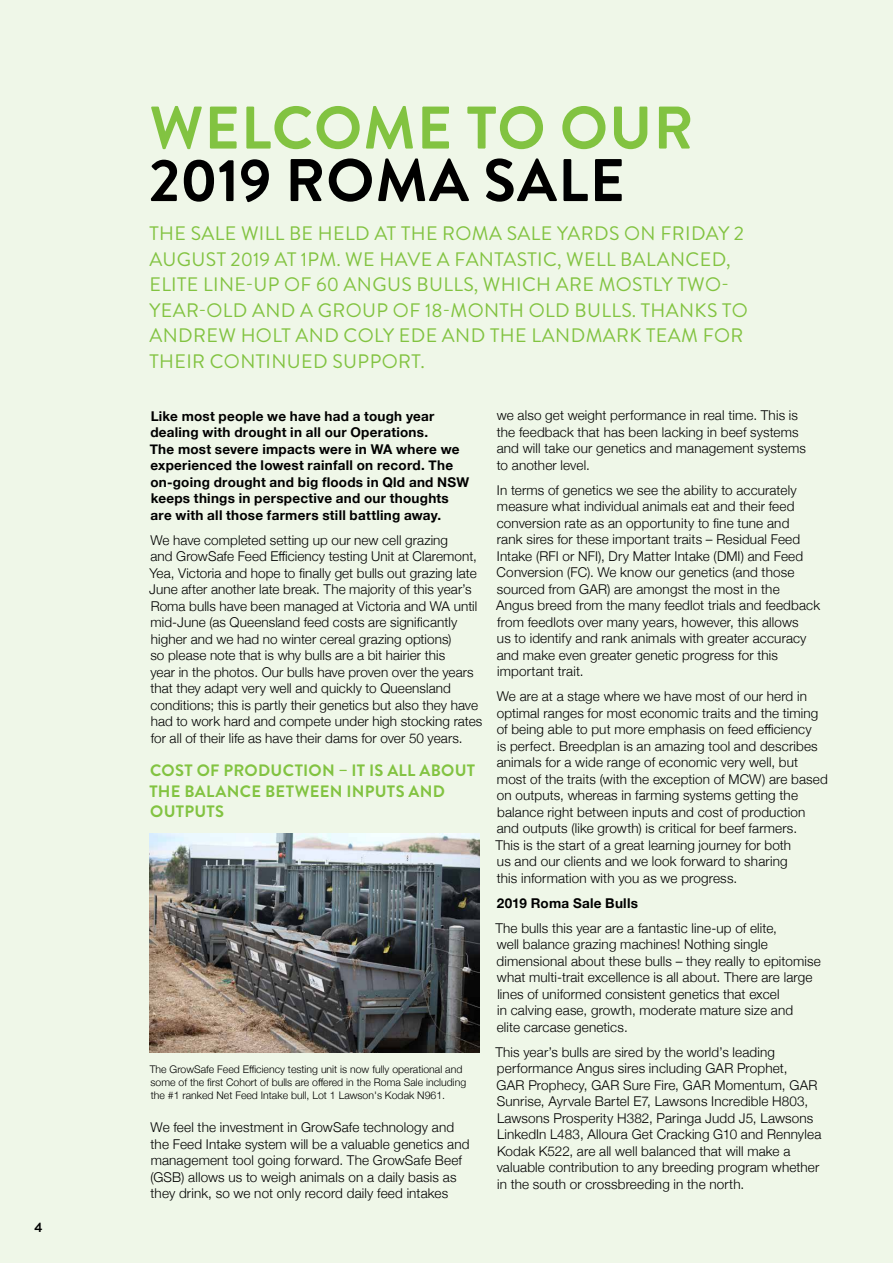
<style>
.page{position:relative;width:893px;height:1263px;background:#eff7e8}
.page>*{position:absolute;margin:0;border:0;box-sizing:border-box;transform-origin:0 0}
.t1{font:700 60px "Brandon Grotesque";letter-spacing:.02em;color:#82c341}
.t2{font:700 60px "Brandon Grotesque";letter-spacing:.02em;color:#000}
.t3{font:19.5px/25.5px "Brandon Grotesque";letter-spacing:.02em;color:#82c341}
.t4{font:700 16.5px/20.7px "Brandon Grotesque";letter-spacing:.02em;color:#82c341}
.t5{font:300 13.5px/16.5px "Helvetica Neue";letter-spacing:.01em;color:#000}
.t6{font:700 13.5px/16.5px "Helvetica Neue";letter-spacing:.02em;color:#000}
.t7{font:700 13.5px "Brandon Grotesque";color:#000}
.t8{font:300 10.5px/12.6px "Helvetica Neue";color:#000}
</style>
<div class="page">
<img style="left:150px;top:833px;width:329px;height:220px">
<p class="t7" style="left:35px;top:1218px;width:10px">4</p>
<h1 class="t1" style="left:149px;top:86px;width:545px">WELCOME TO OUR</h1>
<h1 class="t2" style="left:149px;top:138px;width:477px">2019 ROMA SALE</h1>
<p class="t3" style="left:149px;top:221px;width:600px">THE SALE WILL BE HELD AT THE ROMA SALE YARDS ON FRIDAY 2<br>AUGUST 2019 AT 1PM. WE HAVE A FANTASTIC, WELL BALANCED, ELITE LINE-UP OF 60 ANGUS BULLS, WHICH ARE MOSTLY TWO-YEAR-OLD AND A GROUP OF 18-MONTH OLD BULLS. THANKS TO ANDREW HOLT AND COLY EDE AND THE LANDMARK TEAM FOR THEIR CONTINUED SUPPORT.</p>
<p class="t6" style="left:150px;top:408px;width:321px">Like most people we have had a tough year dealing with drought in all our Operations.<br>The most severe impacts were in WA where we experienced the lowest rainfall on record. The on-going drought and big floods in Qld and NSW keeps things in perspective and our thoughts are with all those farmers still battling away.</p>
<p class="t5" style="left:149px;top:530px;width:335px">We have completed setting up our new cell grazing<br>and GrowSafe Feed Efficiency testing Unit at Claremont, Yea, Victoria and hope to finally get bulls out grazing late June after another late break. The majority of this year’s Roma bulls have been managed at Victoria and WA until mid-June (as Queensland feed costs are significantly higher and we had no winter cereal grazing options)<br>so please note that is why bulls are a bit hairier this<br>year in the photos. Our bulls have proven over the years that they adapt very well and quickly to Queensland conditions; this is partly their genetics but also they have had to work hard and compete under high stocking rates for all of their life as have their dams for over 50 years.</p>
<p class="t4" style="left:149px;top:760px;width:327px">COST OF PRODUCTION – IT IS ALL ABOUT<br>THE BALANCE BETWEEN INPUTS AND<br>OUTPUTS</p>
<p class="t8" style="left:150px;top:1062px;width:318px">The GrowSafe Feed Efficiency testing unit is now fully operational and some of the first Cohort of bulls are offered in the Roma Sale including the #1 ranked Net Feed Intake bull, Lot 1 Lawson's Kodak N961.</p>
<p class="t5" style="left:150px;top:1118px;width:321px">We feel the investment in GrowSafe technology and the Feed Intake system will be a valuable genetics and management tool going forward. The GrowSafe Beef (GSB) allows us to weigh animals on a daily basis as they drink, so we not only record daily feed intakes</p>
<p class="t5" style="left:497px;top:406px;width:311px">we also get weight performance in real time. This is the feedback that has been lacking in beef systems and will take our genetics and management systems to another level.</p>
<p class="t5" style="left:496px;top:481px;width:325px">In terms of genetics we see the ability to accurately measure what individual animals eat and their feed conversion rate as an opportunity to fine tune and<br>rank sires for these important traits – Residual Feed Intake (RFI or NFI), Dry Matter Intake (DMI) and Feed Conversion (FC). We know our genetics (and those sourced from GAR) are amongst the most in the Angus breed from the many feedlot trials and feedback from feedlots over many years, however, this allows<br>us to identify and rank animals with greater accuracy and make even greater genetic progress for this important trait.</p>
<p class="t5" style="left:495px;top:687px;width:334px">We are at a stage where we have most of our herd in optimal ranges for most economic traits and the timing of being able to put more emphasis on feed efficiency<br>is perfect. Breedplan is an amazing tool and describes animals for a wide range of economic very well, but most of the traits (with the exception of MCW) are based on outputs, whereas in farming systems getting the balance right between inputs and cost of production and outputs (like growth) is critical for beef farmers.<br>This is the start of a great learning journey for both<br>us and our clients and we look forward to sharing<br>this information with you as we progress.</p>
<p class="t6" style="left:497px;top:895px;width:143px">2019 Roma Sale Bulls</p>
<p class="t5" style="left:495px;top:919px;width:327px">The bulls this year are a fantastic line-up of elite,<br>well balance grazing machines! Nothing single dimensional about these bulls – they really to epitomise what multi-trait excellence is all about. There are large lines of uniformed consistent genetics that excel<br>in calving ease, growth, moderate mature size and<br>elite carcase genetics.</p>
<p class="t5" style="left:495px;top:1043px;width:327px">This year’s bulls are sired by the world’s leading performance Angus sires including GAR Prophet,<br>GAR Prophecy, GAR Sure Fire, GAR Momentum, GAR Sunrise, Ayrvale Bartel E7, Lawsons Incredible H803, Lawsons Prosperity H382, Paringa Judd J5, Lawsons LinkedIn L483, Alloura Get Cracking G10 and Rennylea Kodak K522, are all well balanced that will make a valuable contribution to any breeding program whether in the south or crossbreeding in the north.</p>
</div>
